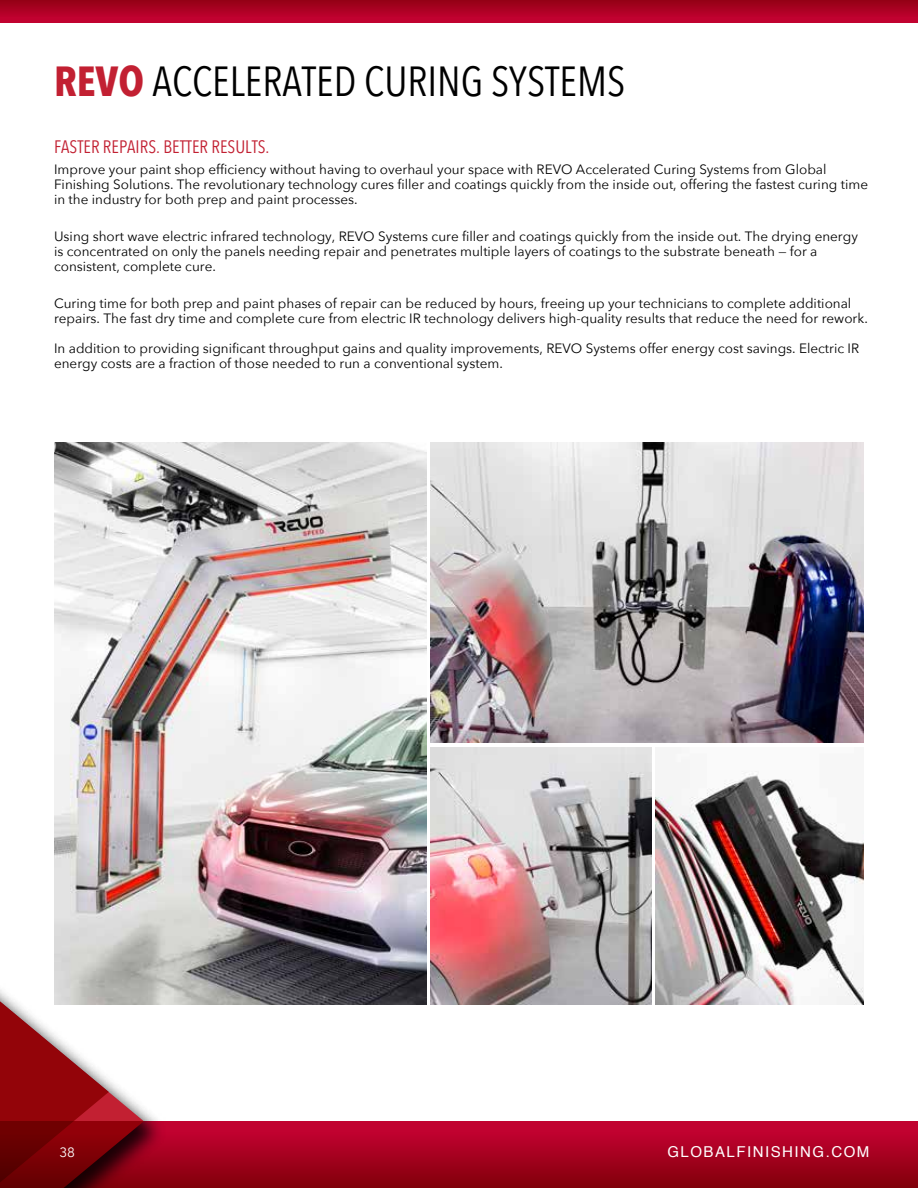
<style>
.page{position:relative;width:918px;height:1188px;background:#fff}
.page>*{position:absolute;margin:0;border:0;box-sizing:border-box;transform-origin:0 0}
.t1{font:42px "Avenir Next Condensed";color:#000}
.t2{font:18px "Avenir Next Condensed";color:#c22032}
.t3{font:15px "Helvetica";letter-spacing:.1em;color:#fff}
.t4{font:13.5px/15px "Avenir Next";color:#000}
.t5{font:13.5px "Avenir Next";color:#fff}
.s1{font-weight:700;color:#c22032}
</style>
<div class="page">
<div style="left:0;top:1121px;width:918px;height:67px;background:#c10230"></div>
<div style="left:0;top:1133px;width:918px;height:55px;background:linear-gradient(to bottom,#c0012f,#800009)"></div>
<div style="left:0;top:587px;width:168px;height:601px;background:#000;opacity:.85"></div>
<svg style="left:0;top:589px;width:144px;height:599px"></svg>
<svg style="left:0;top:620px;width:109px;height:568px"></svg>
<div style="left:0;top:0;width:918px;height:23px;background:#c10230"></div>
<svg style="left:0;top:0;width:918px;height:14px;background:#a4001e"></svg>
<img style="left:54px;top:442px;width:372px;height:562px">
<img style="left:430px;top:442px;width:434px;height:300px">
<img style="left:430px;top:747px;width:221px;height:257px">
<img style="left:655px;top:771px;width:209px;height:233px">
<h1 class="t1" style="left:54px;top:45px;width:573px"><span class="s1">REVO</span> ACCELERATED CURING SYSTEMS</h1>
<h2 class="t2" style="left:54px;top:131px;width:217px">FASTER REPAIRS. BETTER RESULTS.</h2>
<p class="t4" style="left:54px;top:162px;width:815px">Improve your paint shop efficiency without having to overhaul your space with REVO Accelerated Curing Systems from Global<br>Finishing Solutions. The revolutionary technology cures filler and coatings quickly from the inside out, offering the fastest curing time in the industry for both prep and paint processes.</p>
<p class="t4" style="left:54px;top:228px;width:805px">Using short wave electric infrared technology, REVO Systems cure filler and coatings quickly from the inside out. The drying energy is concentrated on only the panels needing repair and penetrates multiple layers of coatings to the substrate beneath — for a consistent, complete cure.</p>
<p class="t4" style="left:54px;top:295px;width:815px">Curing time for both prep and paint phases of repair can be reduced by hours, freeing up your technicians to complete additional repairs. The fast dry time and complete cure from electric IR technology delivers high-quality results that reduce the need for rework.</p>
<p class="t4" style="left:54px;top:340px;width:807px">In addition to providing significant throughput gains and quality improvements, REVO Systems offer energy cost savings. Electric IR energy costs are a fraction of those needed to run a conventional system.</p>
<p class="t5" style="left:59px;top:1141px;width:17px">38</p>
<p class="t3" style="left:667px;top:1141px;width:204px">GLOBALFINISHING.COM</p>
</div>
